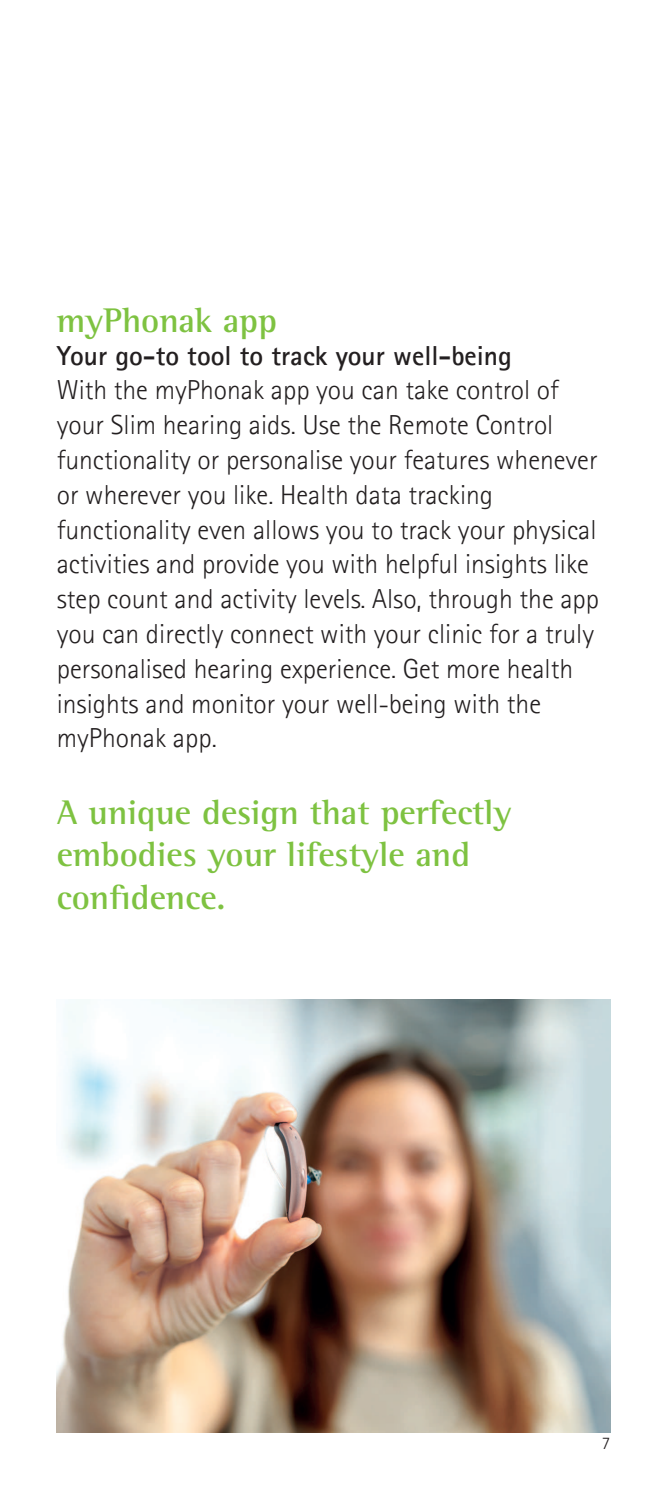
<style>
.page{position:relative;width:667px;height:1489px;background:#fff}
.page>*{position:absolute;margin:0;border:0;box-sizing:border-box;transform-origin:0 0}
.t1{font:700 35px/42px "Rotis Semifor Phonak";color:#7ec241}
.t2{font:300 27.5px/34.8px "Rotis Sansfor Phonak";color:#231f20}
.t3{font:700 27.5px "Rotis Sansfor Phonak";color:#231f20}
.t4{font:300 17.5px "Rotis Sansfor Phonak";color:#231f20}
</style>
<div class="page">
<img style="left:57px;top:999px;width:552px;height:433px">
<p class="t1" style="left:57px;top:303px;width:221px">myPhonak app</p>
<p class="t3" style="left:57px;top:345px;width:456px">Your go-to tool to track your well-being</p>
<p class="t2" style="left:57px;top:374px;width:543px">With the myPhonak app you can take control of your Slim hearing aids. Use the Remote Control functionality or personalise your features whenever or wherever you like. Health data tracking functionality even allows you to track your physical activities and provide you with helpful insights like step count and activity levels. Also, through the app you can directly connect with your clinic for a truly personalised hearing experience. Get more health insights and monitor your well-being with the myPhonak app.</p>
<p class="t1" style="left:57px;top:795px;width:456px">A unique design that perfectly embodies your lifestyle and confidence.</p>
<p class="t4" style="left:601px;top:1435px;width:10px">7</p>
</div>
